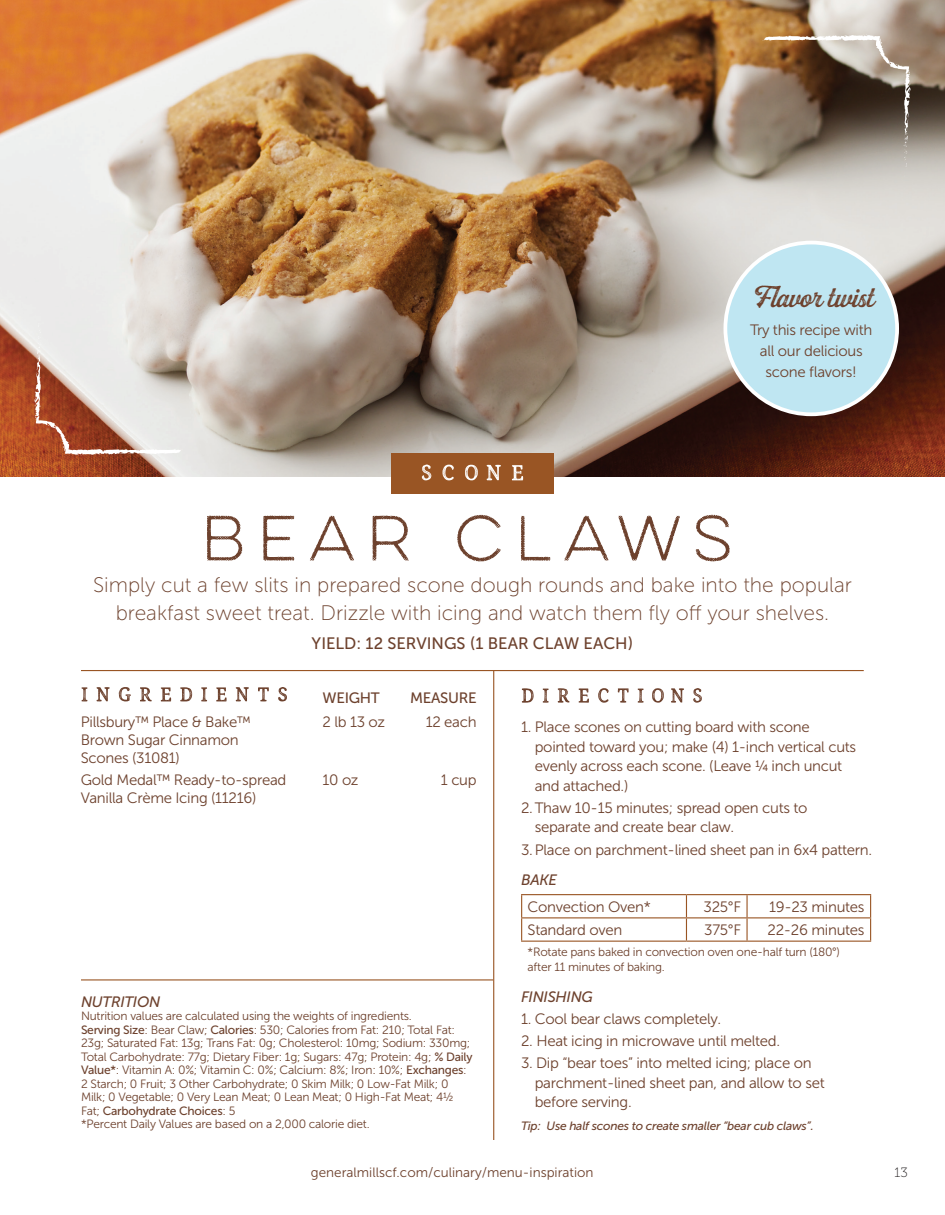
<style>
.page{position:relative;width:945px;height:1215px;background:#fff}
.page>*{position:absolute;margin:0;border:0;box-sizing:border-box;transform-origin:0 0}
.t1{font:57px "Lulo One";color:#6d412d}
.t2{font:57px "Endurest Distant";color:#fff}
.t3{font:52.5px "Endurest Distant";letter-spacing:-.02em;color:#6d412d}
.t4{font:31.5px "Buinton Rough Two";letter-spacing:-.02em;color:#6d412d}
.t5{font:21px/28.5px "Museo Sans 100";color:#6d412d;text-align:center}
.t6{font:16.5px "Museo Sans 500";color:#6d412d}
.t7{font:15px/19.5px "Museo Sans 300";letter-spacing:-.02em;color:#6d412d}
.t8{font:italic 15px "Museo Sans 500";letter-spacing:-.02em;color:#6d412d}
.t9{font:15px "Museo Sans 500";letter-spacing:-.02em;color:#6d412d}
.t10{font:13.5px "Museo Sans 300";color:#6d412d}
.t11{font:13.5px "Museo Slab 100";color:#231f20}
.t12{font:12px/13.5px "Museo Sans 300";letter-spacing:-.02em;color:#6d412d}
.t13{font:italic 12px "Museo Sans 500";letter-spacing:-.02em;color:#6d412d}
.t14{font:12px "Museo Sans 500";letter-spacing:-.02em;color:#6d412d}
.s1{font-family:"Museo Sans 500"}
.s2{font-family:"Museo Sans 300"}
</style>
<div class="page">
<img style="left:0;top:0;width:945px;height:476px">
<div style="left:391px;top:453px;width:163px;height:41px;background:#995524"></div>
<hr style="left:81px;top:670px;width:783px;height:1px;background:#995524">
<svg style="left:35px;top:314px;width:148px;height:142px;background:#d3bdb3"></svg>
<svg style="left:763px;top:34px;width:148px;height:135px;background:#817060"></svg>
<hr style="left:521px;top:894px;width:165px;height:1px;background:#995524">
<hr style="left:686px;top:894px;width:61px;height:1px;background:#995524">
<hr style="left:747px;top:894px;width:124px;height:1px;background:#995524">
<hr style="left:746px;top:895px;width:2px;height:22px;background:#995524">
<hr style="left:521px;top:917px;width:165px;height:1px;background:#995524">
<svg style="left:521px;top:895px;width:1px;height:46px"></svg>
<hr style="left:686px;top:917px;width:61px;height:1px;background:#995524">
<svg style="left:686px;top:895px;width:1px;height:46px"></svg>
<hr style="left:747px;top:917px;width:124px;height:1px;background:#995524">
<hr style="left:746px;top:918px;width:2px;height:23px;background:#995524">
<svg style="left:870px;top:895px;width:1px;height:46px"></svg>
<hr style="left:521px;top:941px;width:165px;height:1px;background:#995524">
<hr style="left:686px;top:941px;width:61px;height:1px;background:#995524">
<hr style="left:747px;top:941px;width:124px;height:1px;background:#995524">
<hr style="left:493px;top:671px;width:1px;height:469px;background:#995524">
<hr style="left:81px;top:979px;width:412px;height:2px;background:#995524">
<div style="left:725px;top:243px;width:172px;height:171px;background:#bfe6f2;border-radius:50%"></div>
<div style="left:724px;top:241px;width:175px;height:175px;border:4px solid #fff;border-radius:50%"></div>
<h3 class="t4" style="left:749px;top:279px;width:126px">Flavor twist</h3>
<p class="t7" style="left:750px;top:319px;width:124px;line-height:21px;text-align:center">Try this recipe with all our delicious scone flavors!</p>
<h1 class="t2" style="left:416px;top:448px;width:114px">Scone</h1>
<h1 class="t1" style="left:201px;top:499px;width:545px">BEAR CLAWS</h1>
<h3 class="t5" style="left:93px;top:571px;width:760px">Simply cut a few slits in prepared scone dough rounds and bake into the popular breakfast sweet treat. Drizzle with icing and watch them fly off your shelves.</h3>
<p class="t6" style="left:312px;top:634px;width:323px">YIELD: 12 SERVINGS (1 BEAR CLAW EACH)</p>
<h2 class="t3" style="left:76px;top:672px;width:217px">Ingredients</h2>
<p class="t9" style="left:322px;top:689px;width:59px">WEIGHT</p>
<p class="t9" style="left:410px;top:689px;width:68px">MEASURE</p>
<p class="t7" style="left:81px;top:712px;width:172px">Pillsbury™ Place &amp; Bake™</p>
<p class="t7" style="left:322px;top:712px;width:64px">2 lb 13 oz</p>
<p class="t7" style="left:426px;top:712px;width:52px">12 each</p>
<p class="t7" style="left:81px;top:731px;width:159px;line-height:18px">Brown Sugar Cinnamon<br>Scones (31081)</p>
<p class="t7" style="left:81px;top:771px;width:207px">Gold Medal™ Ready-to-spread</p>
<p class="t7" style="left:322px;top:771px;width:38px">10 oz</p>
<p class="t7" style="left:441px;top:771px;width:37px">1 cup</p>
<p class="t7" style="left:81px;top:789px;width:177px">Vanilla Crème Icing (11216)</p>
<p class="t8" style="left:81px;top:993px;width:81px">NUTRITION</p>
<p class="t12" style="left:81px;top:1009px;width:393px">Nutrition values are calculated using the weights of ingredients.<br><span class="s1">Serving Size</span>: Bear Claw; <span class="s1">Calories</span>: 530; Calories from Fat: 210; Total Fat:<br>23g; Saturated Fat: 13g; Trans Fat: 0g; Cholesterol: 10mg; Sodium: 330mg; Total Carbohydrate: 77g; Dietary Fiber: 1g; Sugars: 47g; Protein: 4g; <span class="s1">% Daily Value*</span>: Vitamin A: 0%; Vitamin C: 0%; Calcium: 8%; Iron: 10%; <span class="s1">Exchanges</span>:<br>2 Starch; 0 Fruit; 3 Other Carbohydrate; 0 Skim Milk; 0 Low-Fat Milk; 0<br>Milk; 0 Vegetable; 0 Very Lean Meat; 0 Lean Meat; 0 High-Fat Meat; 4 1/2</p>
<p class="t14" style="left:81px;top:1104px;width:156px"><span class="s2">Fat;</span> Carbohydrate Choices<span class="s2">: 5</span></p>
<p class="t12" style="left:81px;top:1117px;width:290px">*Percent Daily Values are based on a 2,000 calorie diet.</p>
<h2 class="t3" style="left:517px;top:673px;width:192px">DIRECTIONS</h2>
<p class="t7" style="left:535px;top:717px;width:323px;text-indent:-14px">1. Place scones on cutting board with scone pointed toward you; make (4) 1-inch vertical cuts evenly across each scone. (Leave 1/4 inch uncut and attached.)</p>
<p class="t7" style="left:535px;top:798px;width:274px;text-indent:-14px">2.Thaw 10-15 minutes; spread open cuts to separate and create bear claw.</p>
<p class="t7" style="left:521px;top:840px;width:353px">3. Place on parchment-lined sheet pan in 6x4 pattern.</p>
<p class="t8" style="left:521px;top:872px;width:37px">BAKE</p>
<p class="t7" style="left:528px;top:897px;width:125px">Convection Oven*</p>
<p class="t7" style="left:704px;top:897px;width:39px">325°F</p>
<p class="t7" style="left:769px;top:897px;width:97px">19-23 minutes</p>
<p class="t7" style="left:528px;top:920px;width:96px">Standard oven</p>
<p class="t7" style="left:704px;top:920px;width:38px">375°F</p>
<p class="t7" style="left:768px;top:920px;width:99px">22-26 minutes</p>
<p class="t12" style="left:528px;top:945px;width:314px;line-height:15px">*Rotate pans baked in convection oven one-half turn (180°) after 11 minutes of baking.</p>
<p class="t8" style="left:521px;top:989px;width:73px">FINISHING</p>
<p class="t7" style="left:521px;top:1009px;width:202px">1. Cool bear claws completely.</p>
<p class="t7" style="left:521px;top:1031px;width:261px">2. Heat icing in microwave until melted.</p>
<p class="t7" style="left:535px;top:1054px;width:291px;text-indent:-14px">3. Dip “bear toes” into melted icing; place on parchment-lined sheet pan, and allow to set before serving.</p>
<p class="t13" style="left:521px;top:1119px;width:294px">Tip: Use half scones to create smaller “bear cub claws”.</p>
<p class="t10" style="left:311px;top:1165px;width:284px">generalmillscf.com/culinary/menu-inspiration</p>
<p class="t11" style="left:895px;top:1165px;width:15px">13</p>
</div>
